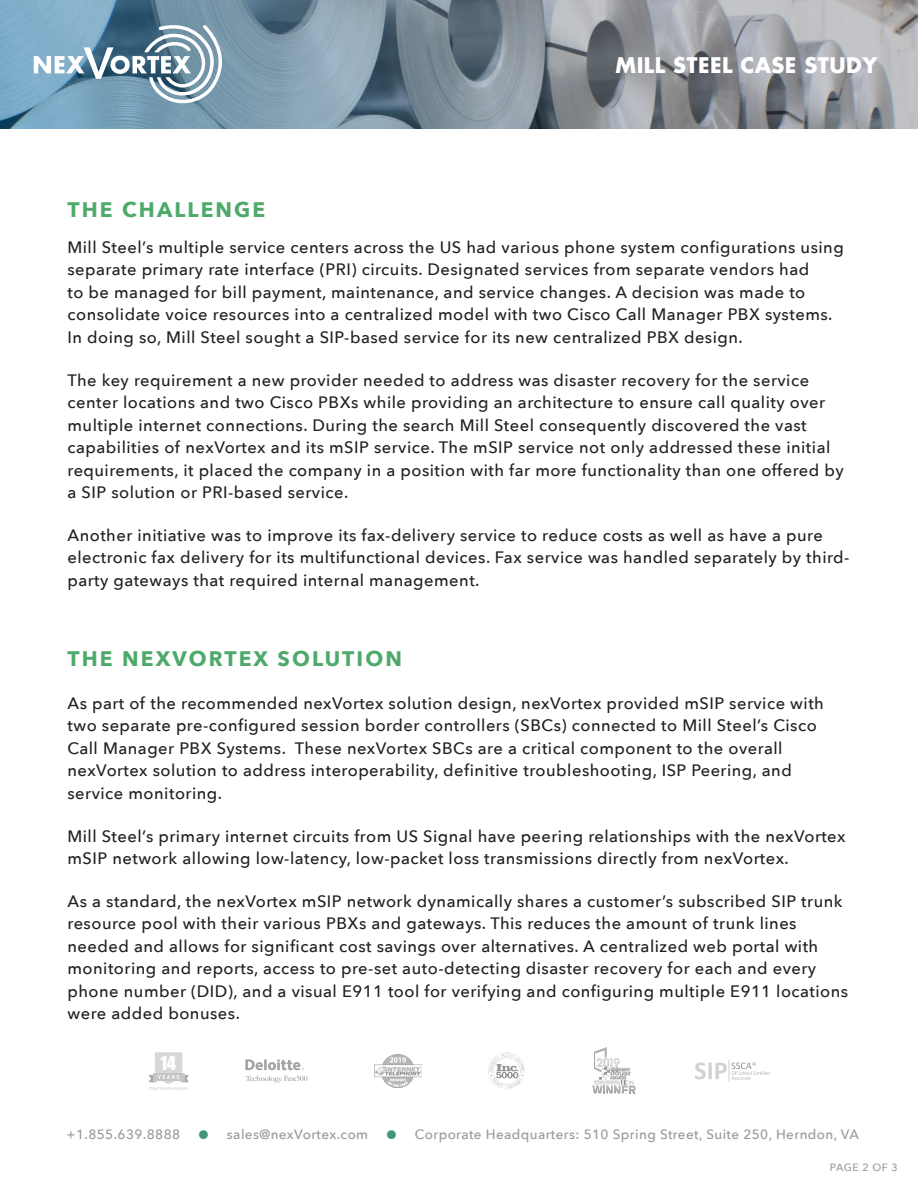
<style>
.page{position:relative;width:918px;height:1188px;background:#fff}
.page>*{position:absolute;margin:0;border:0;box-sizing:border-box;transform-origin:0 0}
.Body_Text__no_header{font:700 21px "Avenir Next";letter-spacing:.1em;color:#4ea96b}
.t1{font:700 21px "Futura";letter-spacing:.02em;color:#fff}
.Subhead{font:700 21px "Avenir Next";letter-spacing:.1em;color:#4ea96b}
.t2{font:17.85px "Impact";color:#fff}
.Body_Text__no_header-2{font:500 16.5px/22.5px "Avenir Next";letter-spacing:.03em;color:#231f20}
.t3{font:500 13.5px "Avenir Next";letter-spacing:.03em;color:#96999c}
.t4{font:500 10.5px "Avenir Next";letter-spacing:.04em;color:#96999c}
</style>
<div class="page">
<img style="left:0;top:0;width:918px;height:128px">
<svg style="left:245px;top:1059px;width:59px;height:11px"></svg>
<svg style="left:245px;top:1076px;width:62px;height:7px"></svg>
<svg style="left:695px;top:1060px;width:75px;height:22px"></svg>
<img style="left:488px;top:1052px;width:37px;height:37px">
<img style="left:374px;top:1054px;width:47px;height:34px">
<svg style="left:592px;top:1047px;width:44px;height:46px"></svg>
<svg style="left:148px;top:1052px;width:41px;height:38px"></svg>
<svg style="left:34px;top:25px;width:190px;height:78px"></svg>
<p class="t1" style="left:616px;top:51px;width:263px">MILL STEEL CASE STUDY</p>
<p class="Subhead" style="left:68px;top:197px;width:199px">THE CHALLENGE</p>
<p class="Body_Text__no_header-2" style="left:68px;top:236px;width:778px">Mill Steel’s multiple service centers across the US had various phone system configurations using separate primary rate interface (PRI) circuits. Designated services from separate vendors had<br>to be managed for bill payment, maintenance, and service changes. A decision was made to consolidate voice resources into a centralized model with two Cisco Call Manager PBX systems.<br>In doing so, Mill Steel sought a SIP-based service for its new centralized PBX design.</p>
<p class="Body_Text__no_header-2" style="left:68px;top:368px;width:778px">The key requirement a new provider needed to address was disaster recovery for the service center locations and two Cisco PBXs while providing an architecture to ensure call quality over multiple internet connections. During the search Mill Steel consequently discovered the vast capabilities of nexVortex and its mSIP service. The mSIP service not only addressed these initial requirements, it placed the company in a position with far more functionality than one offered by a SIP solution or PRI-based service.</p>
<p class="Body_Text__no_header-2" style="left:68px;top:524px;width:784px">Another initiative was to improve its fax-delivery service to reduce costs as well as have a pure electronic fax delivery for its multifunctional devices. Fax service was handled separately by third&shy;party gateways that required internal management.</p>
<p class="Body_Text__no_header" style="left:68px;top:646px;width:336px">THE NEXVORTEX SOLUTION</p>
<p class="Body_Text__no_header-2" style="left:68px;top:692px;width:758px">As part of the recommended nexVortex solution design, nexVortex provided mSIP service with two separate pre-configured session border controllers (SBCs) connected to Mill Steel’s Cisco Call Manager PBX Systems. These nexVortex SBCs are a critical component to the overall nexVortex solution to address interoperability, definitive troubleshooting, ISP Peering, and service monitoring.</p>
<p class="Body_Text__no_header-2" style="left:68px;top:824px;width:780px">Mill Steel’s primary internet circuits from US Signal have peering relationships with the nexVortex mSIP network allowing low-latency, low-packet loss transmissions directly from nexVortex.</p>
<p class="Body_Text__no_header-2" style="left:68px;top:890px;width:782px">As a standard, the nexVortex mSIP network dynamically shares a customer’s subscribed SIP trunk resource pool with their various PBXs and gateways. This reduces the amount of trunk lines needed and allows for significant cost savings over alternatives. A centralized web portal with monitoring and reports, access to pre-set auto-detecting disaster recovery for each and every phone number (DID), and a visual E911 tool for verifying and configuring multiple E911 locations were added bonuses.</p>
<p class="t2" style="left:160px;top:1049px;width:17px">14</p>
<p class="t3" style="left:67px;top:1126px;width:115px">+1.855.639.8888</p>
<p class="t3" style="left:227px;top:1126px;width:143px">sales@nexVortex.com</p>
<p class="t3" style="left:415px;top:1126px;width:446px">Corporate Headquarters: 510 Spring Street, Suite 250, Herndon, VA</p>
<p class="t4" style="left:830px;top:1161px;width:69px">PAGE 2 OF 3</p>
</div>
